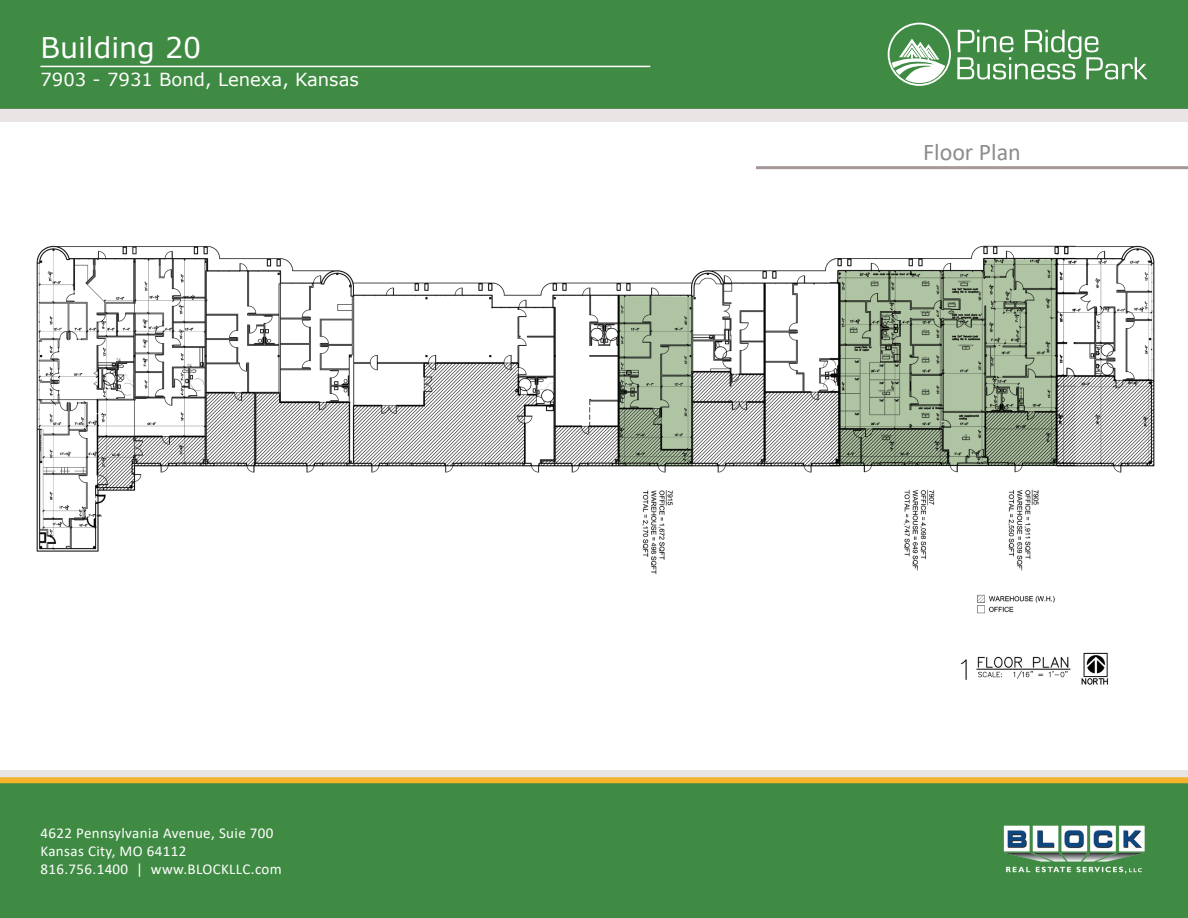
<style>
.page{position:relative;width:1188px;height:918px;background:#fff}
.page>*{position:absolute;margin:0;border:0;box-sizing:border-box;transform-origin:0 0}
.t1{font:28.5px "Verdana";color:#fff}
.t2{font:24px "Calibri";color:#8c8c8f}
.t3{font:18px "Verdana";color:#fff}
.t4{font:15px/18px "Calibri";letter-spacing:.025em;color:#fff}
</style>
<div class="page">
<div style="left:0;top:0;width:1188px;height:108px;background:#408b43"></div>
<div style="left:0;top:108px;width:1188px;height:682px;background:#e9e5e5"></div>
<div style="left:0;top:122px;width:1188px;height:648px;background:#fff"></div>
<div style="left:0;top:783px;width:1188px;height:135px;background:#408b43"></div>
<div style="left:0;top:777px;width:1188px;height:6px;background:#f5b32d"></div>
<hr style="left:40px;top:66px;width:610px;height:1px;background:#fff">
<hr style="left:756px;top:166px;width:432px;height:3px;background:#a79797">
<svg style="left:888px;top:23px;width:63px;height:63px"></svg>
<svg style="left:957px;top:30px;width:190px;height:50px"></svg>
<img style="left:1003px;top:825px;width:142px;height:49px">
<img style="left:36px;top:245px;width:1119px;height:440px">
<div style="left:188px;top:479px;width:297px;height:119px;background:#fff"></div>
<div style="left:555px;top:479px;width:66px;height:119px;background:#fff"></div>
<div style="left:103px;top:517px;width:66px;height:119px;background:#fff"></div>
<div style="left:707px;top:479px;width:131px;height:119px;background:#fff"></div>
<div style="left:1070px;top:479px;width:98px;height:119px;background:#fff"></div>
<svg style="left:838px;top:259px;width:219px;height:206px;background:#93a58a"></svg>
<h1 class="t1" style="left:40px;top:28px;width:162px">Building 20</h1>
<p class="t3" style="left:40px;top:67px;width:320px">7903 - 7931 Bond, Lenexa, Kansas</p>
<p class="t4" style="left:40px;top:824px;width:243px">4622 Pennsylvania Avenue, Suie 700<br>Kansas City, MO 64112<br>816.756.1400 | www.BLOCKLLC.com</p>
<p class="t2" style="left:923px;top:136px;width:99px">Floor Plan</p>
</div>
